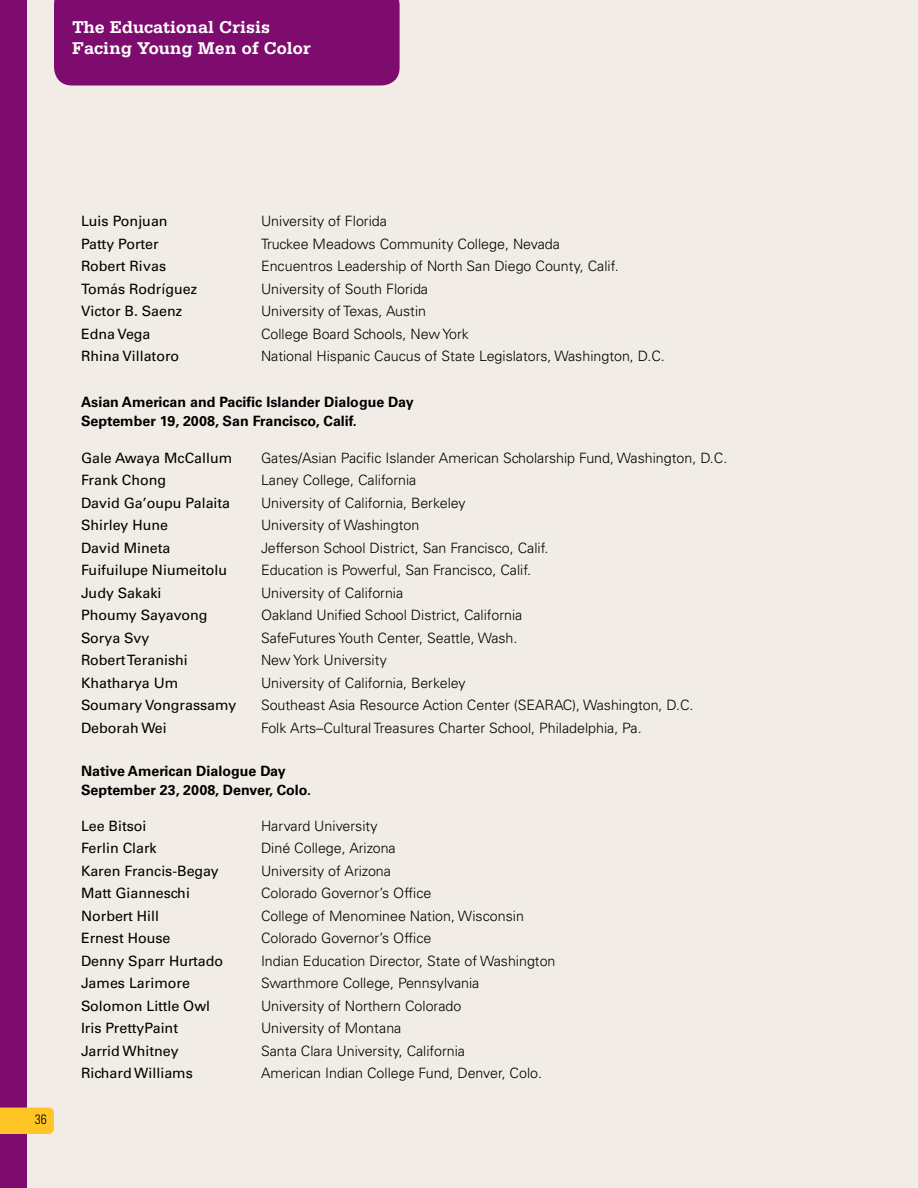
<style>
.page{position:relative;width:918px;height:1188px;background:#f1ede6}
.page>*{position:absolute;margin:0;border:0;box-sizing:border-box;transform-origin:0 0}
.t1{font:700 18px/21.6px "Serifa Std";color:#fff}
.t2{font:300 14.25px/22.5px "Univers LT Std";color:#000}
.t3{font:14.25px/22.5px "Univers LT Std";color:#000}
.t4{font:700 14.25px/19.5px "Univers LT Std";color:#000}
.t5{font:300 condensed 13.5px "Univers LT Std";color:#000}
</style>
<div class="page">
<div style="left:0;top:0;width:27px;height:1188px;background:#7e0c6e"></div>
<svg style="left:0;top:1108px;width:54px;height:26px"></svg>
<div style="left:54px;top:0;width:346px;height:86px;background:#7e0c6e"></div>
<p class="t1" style="left:72px;top:16px;width:240px">The Educational Crisis<br>Facing Young Men of Color</p>
<p class="t5" style="left:35px;top:1112px;width:13px">36</p>
<p class="t3" style="left:81px;top:210px;width:118px">Luis Ponjuan<br>Patty Porter<br>Robert Rivas<br>Tomás Rodríguez<br>Victor B. Saenz<br>Edna Vega<br>Rhina Villatoro</p>
<p class="t2" style="left:261px;top:210px;width:405px">University of Florida<br>Truckee Meadows Community College, Nevada<br>Encuentros Leadership of North San Diego County, Calif.<br>University of South Florida<br>University of Texas, Austin<br>College Board Schools, New York<br>National Hispanic Caucus of State Legislators, Washington, D.C.</p>
<p class="t4" style="left:81px;top:392px;width:334px">Asian American and Pacific Islander Dialogue Day<br>September 19, 2008, San Francisco, Calif.</p>
<p class="t3" style="left:81px;top:446px;width:157px">Gale Awaya McCallum<br>Frank Chong<br>David Ga’oupu Palaita<br>Shirley Hune<br>David Mineta<br>Fuifuilupe Niumeitolu<br>Judy Sakaki<br>Phoumy Sayavong<br>Sorya Svy<br>Robert Teranishi<br>Khatharya Um<br>Soumary Vongrassamy<br>Deborah Wei</p>
<p class="t2" style="left:261px;top:446px;width:468px">Gates/Asian Pacific Islander American Scholarship Fund, Washington, D.C.<br>Laney College, California<br>University of California, Berkeley<br>University of Washington<br>Jefferson School District, San Francisco, Calif.<br>Education is Powerful, San Francisco, Calif.<br>University of California<br>Oakland Unified School District, California<br>SafeFutures Youth Center, Seattle, Wash.<br>New York University<br>University of California, Berkeley<br>Southeast Asia Resource Action Center (SEARAC), Washington, D.C.<br>Folk Arts–Cultural Treasures Charter School, Philadelphia, Pa.</p>
<p class="t4" style="left:81px;top:761px;width:232px">Native American Dialogue Day<br>September 23, 2008, Denver, Colo.</p>
<p class="t3" style="left:81px;top:815px;width:144px">Lee Bitsoi<br>Ferlin Clark<br>Karen Francis-Begay<br>Matt Gianneschi<br>Norbert Hill<br>Ernest House<br>Denny Sparr Hurtado<br>James Larimore<br>Solomon Little Owl<br>Iris PrettyPaint<br>Jarrid Whitney<br>Richard Williams</p>
<p class="t2" style="left:261px;top:815px;width:296px">Harvard University<br>Diné College, Arizona<br>University of Arizona<br>Colorado Governor’s Office<br>College of Menominee Nation, Wisconsin<br>Colorado Governor’s Office<br>Indian Education Director, State of Washington<br>Swarthmore College, Pennsylvania<br>University of Northern Colorado<br>University of Montana<br>Santa Clara University, California<br>American Indian College Fund, Denver, Colo.</p>
</div>
